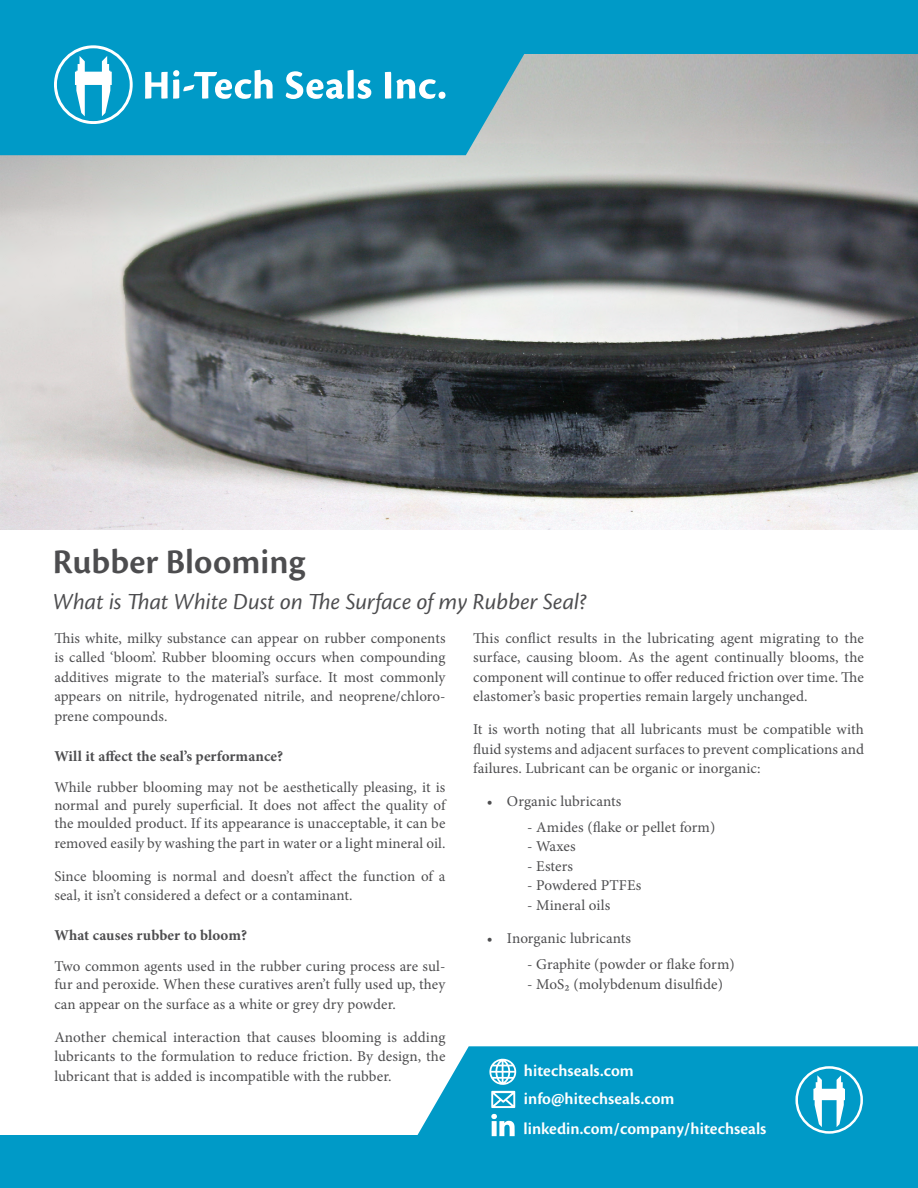
<style>
.page{position:relative;width:918px;height:1188px;background:#fff}
.page>*{position:absolute;margin:0;border:0;box-sizing:border-box;transform-origin:0 0}
.t1{font:600 36px "Cronos Pro";color:#4d4d4f}
.t2{font:24px "Cronos Pro Subh It";letter-spacing:.005em;color:#4d4d4f}
.t3{font:600 17.25px/28.8px "Cronos Pro";color:#fff}
.t4{font:15px/19.5px "Minion Pro";letter-spacing:.005em;color:#4d4d4f;text-align:justify}
.t5{font:700 15px "Minion Pro";letter-spacing:.005em;color:#4d4d4f}
</style>
<div class="page">
<img style="left:0;top:54px;width:918px;height:475px">
<div style="left:0;top:1135px;width:918px;height:53px;background:#009ac7"></div>
<svg style="left:417px;top:1046px;width:501px;height:91px;background:#10a0ca"></svg>
<svg style="left:795px;top:1066px;width:68px;height:68px"></svg>
<svg style="left:489px;top:1059px;width:27px;height:26px"></svg>
<svg style="left:491px;top:1091px;width:24px;height:17px"></svg>
<svg style="left:491px;top:1114px;width:24px;height:22px"></svg>
<div style="left:0;top:0;width:918px;height:54px;background:#009ac7"></div>
<svg style="left:0;top:54px;width:555px;height:101px;background:#1ba0c6"></svg>
<svg style="left:54px;top:45px;width:79px;height:79px"></svg>
<svg style="left:145px;top:70px;width:128px;height:29px"></svg>
<svg style="left:286px;top:70px;width:85px;height:29px"></svg>
<svg style="left:385px;top:72px;width:51px;height:27px"></svg>
<div style="left:439px;top:92px;width:6px;height:7px;background:#fff;border-radius:50%"></div>
<h1 class="t1" style="left:53px;top:541px;width:254px">Rubber Blooming</h1>
<h2 class="t2" style="left:53px;top:588px;width:535px">What is That White Dust on The Surface of my Rubber Seal?</h2>
<p class="t4" style="left:54px;top:628px;width:393px">This white, milky substance can appear on rubber components is called ‘bloom’. Rubber blooming occurs when compounding additives migrate to the material’s surface. It most commonly appears on nitrile, hydrogenated nitrile, and neoprene/chloro&shy;prene compounds.</p>
<p class="t5" style="left:54px;top:745px;width:230px">Will it affect the seal’s performance?</p>
<p class="t4" style="left:54px;top:778px;width:393px;line-height:18px">While rubber blooming may not be aesthetically pleasing, it is normal and purely superficial. It does not affect the quality of the moulded product. If its appearance is unacceptable, it can be</p>
<p class="t4" style="left:54px;top:833px;width:393px">removed easily by washing the part in water or a light mineral oil.</p>
<p class="t4" style="left:54px;top:866px;width:393px">Since blooming is normal and doesn’t affect the function of a seal, it isn’t considered a defect or a contaminant.</p>
<p class="t5" style="left:54px;top:924px;width:194px">What causes rubber to bloom?</p>
<p class="t4" style="left:54px;top:958px;width:393px;line-height:18px">Two common agents used in the rubber curing process are sul&shy;fur and peroxide. When these curatives aren’t fully used up, they</p>
<p class="t4" style="left:54px;top:994px;width:343px">can appear on the surface as a white or grey dry powder.</p>
<p class="t4" style="left:54px;top:1027px;width:393px">Another chemical interaction that causes blooming is adding lubricants to the formulation to reduce friction. By design, the lubricant that is added is incompatible with the rubber.</p>
<p class="t4" style="left:473px;top:628px;width:392px">This conflict results in the lubricating agent migrating to the surface, causing bloom. As the agent continually blooms, the component will continue to offer reduced friction over time. The elastomer’s basic properties remain largely unchanged.</p>
<p class="t4" style="left:473px;top:720px;width:392px">It is worth noting that all lubricants must be compatible with fluid systems and adjacent surfaces to prevent complications and failures. Lubricant can be organic or inorganic:</p>
<p class="t4" style="left:487px;top:791px;width:136px">• Organic lubricants</p>
<p class="t4" style="left:527px;top:817px;width:190px">- Amides (flake or pellet form)</p>
<p class="t4" style="left:527px;top:837px;width:50px">- Waxes</p>
<p class="t4" style="left:527px;top:856px;width:47px">- Esters</p>
<p class="t4" style="left:527px;top:876px;width:116px">- Powdered PTFEs</p>
<p class="t4" style="left:527px;top:895px;width:84px">- Mineral oils</p>
<p class="t4" style="left:487px;top:928px;width:146px">• Inorganic lubricants</p>
<p class="t4" style="left:527px;top:955px;width:209px">- Graphite (powder or flake form)</p>
<p class="t4" style="left:527px;top:974px;width:197px">- MoS₂ (molybdenum disulfide)</p>
<p class="t3" style="left:524px;top:1057px;width:244px">hitechseals.com info@hitechseals.com linkedin.com/company/hitechseals</p>
</div>
